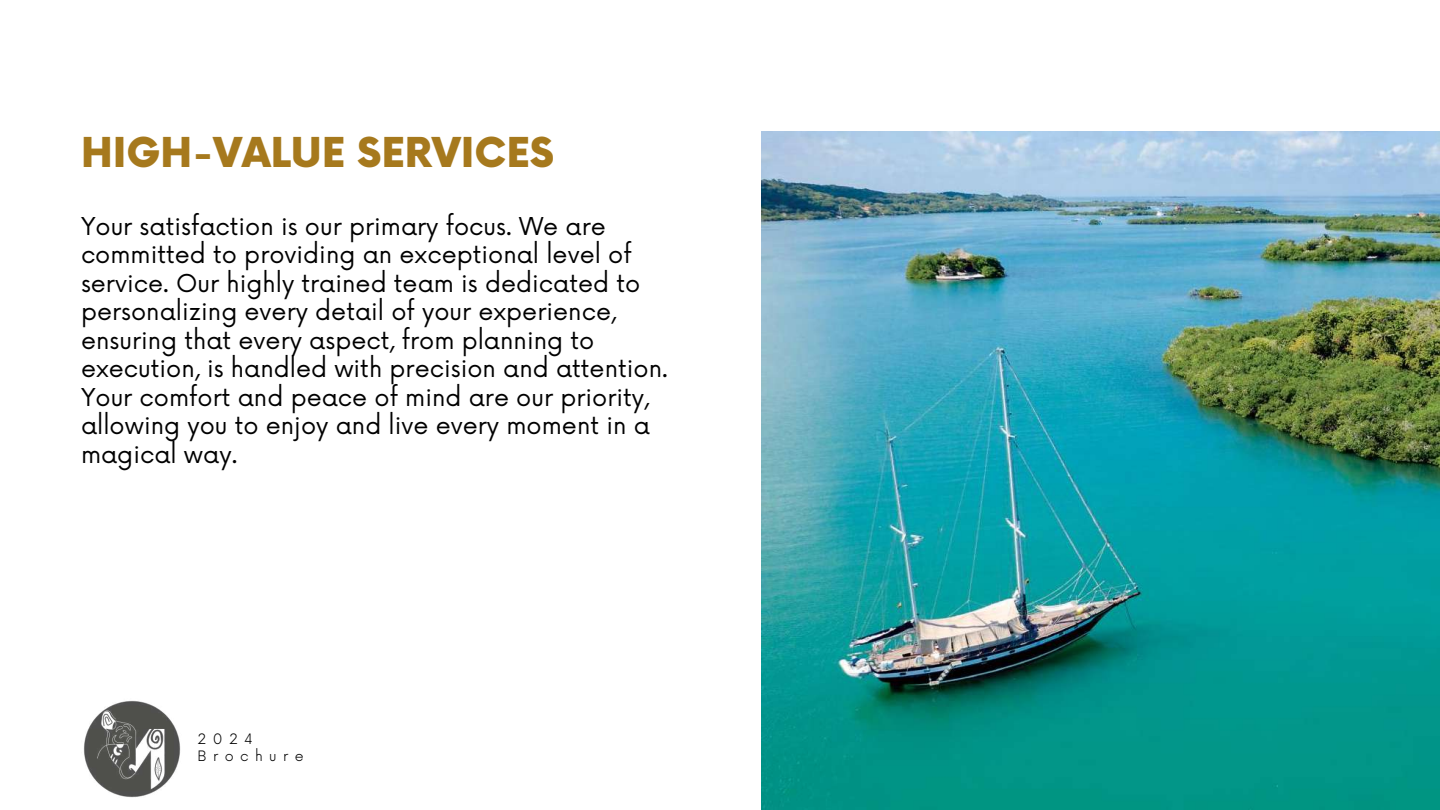
<style>
.page{position:relative;width:1440px;height:810px;background:#fff}
.page>*{position:absolute;margin:0;border:0;box-sizing:border-box;transform-origin:0 0}
.t1{font:900 40.1px "Now";color:#a6791d}
.t2{font:24px/28.5px "Now";color:#000}
.t3{font:300 14px "Now";letter-spacing:.46em;color:#000}
</style>
<div class="page">
<img style="left:762px;top:132px;width:678px;height:678px">
<img style="left:84px;top:700px;width:97px;height:98px">
<h1 class="t1" style="left:81px;top:131px;width:475px">HIGH-VALUE SERVICES</h1>
<p class="t2" style="left:81px;top:213px;width:588px">Your satisfaction is our primary focus. We are committed to providing an exceptional level of service. Our highly trained team is dedicated to personalizing every detail of your experience, ensuring that every aspect, from planning to execution, is handled with precision and attention.<br>Your comfort and peace of mind are our priority, allowing you to enjoy and live every moment in a magical way.</p>
<p class="t3" style="left:198px;top:732px;width:57px">2024</p>
<p class="t3" style="left:198px;top:748px;width:108px">Brochure</p>
</div>
